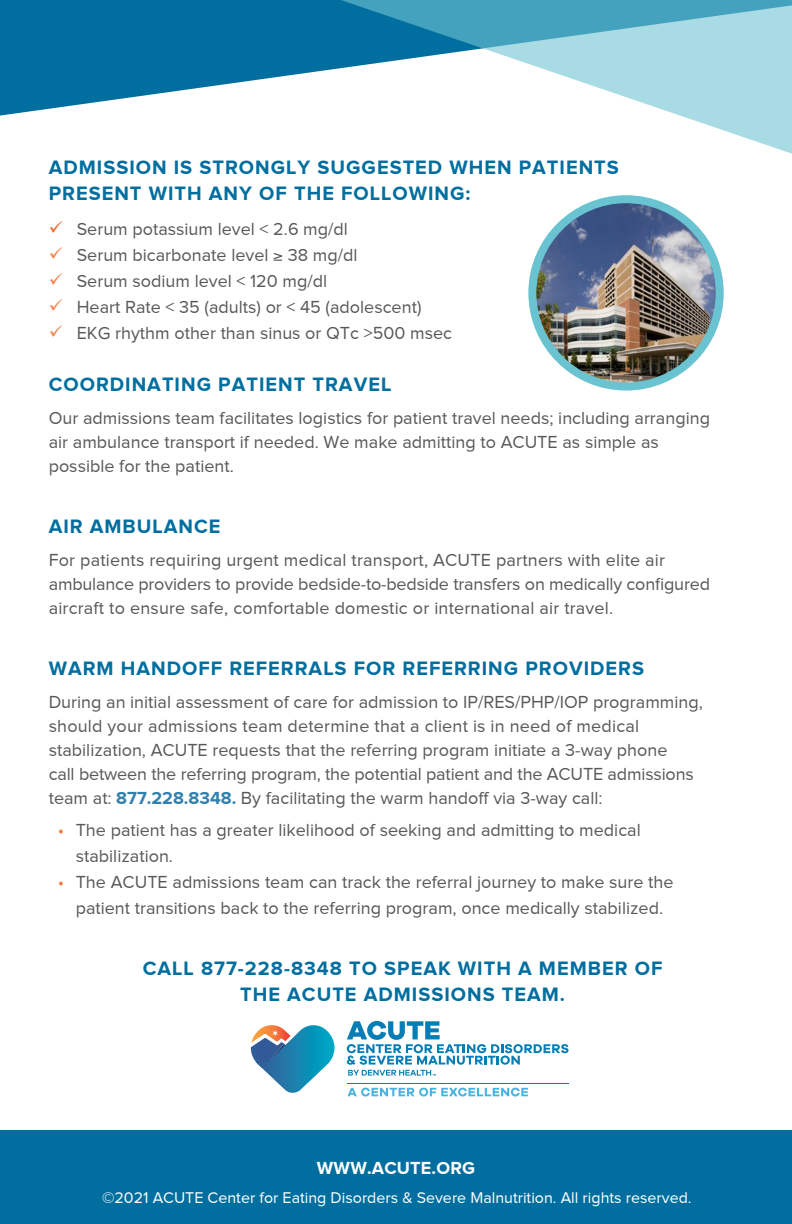
<style>
.page{position:relative;width:792px;height:1224px;background:#fff}
.page>*{position:absolute;margin:0;border:0;box-sizing:border-box;transform-origin:0 0}
.t1{font:700 20px/26px "Proxima Nova";letter-spacing:.05em;color:#006e9f}
.t2{font:18px/24px "Proxima Nova";color:#58595b}
.t3{font:700 18px "Proxima Nova";letter-spacing:.01em;color:#fff}
.t4{font:16px "Proxima Nova";color:#fff}
.s1{color:#f26829}
.s2{color:#f5854d}
.s3{color:#4d4d4f}
.s4{font-weight:700;color:#3081ad}
.s5{color:#f47e43}
</style>
<div class="page">
<svg style="left:0;top:0;width:288px;height:116px;fill:#006e9f"></svg>
<svg style="left:288px;top:0;width:504px;height:154px"></svg>
<svg style="left:250px;top:1025px;width:85px;height:68px"></svg>
<svg style="left:347px;top:1021px;width:222px;height:55px"></svg>
<hr style="left:347px;top:1083px;width:221px;height:1px;background:#057db5">
<svg style="left:348px;top:1088px;width:180px;height:9px"></svg>
<div style="left:0;top:1130px;width:792px;height:94px;background:#006e9f"></div>
<img style="left:532px;top:199px;width:188px;height:188px;border-radius:94px">
<div style="left:528px;top:195px;width:196px;height:196px;border:8px solid #6ac3d0;border-radius:50%"></div>
<p class="t1" style="left:49px;top:154px;width:572px">ADMISSION IS STRONGLY SUGGESTED WHEN PATIENTS<br>PRESENT WITH ANY OF THE FOLLOWING:</p>
<p class="t2" style="left:49px;top:217px;width:301px"><span class="s1">✓</span> Serum potassium level &lt; 2.6 mg/dl</p>
<p class="t2" style="left:49px;top:243px;width:310px"><span class="s2">✓</span> Serum bicarbonate level ≥ 38 mg/dl</p>
<p class="t2" style="left:49px;top:269px;width:280px"><span class="s2">✓</span> Serum sodium level &lt; 120 mg/dl</p>
<p class="t2" style="left:49px;top:295px;width:374px"><span class="s2">✓</span> Heart Rate &lt; 35 (adults) or &lt; 45 (adolescent)</p>
<p class="t2" style="left:49px;top:321px;width:405px"><span class="s2">✓</span> EKG rhythm other than sinus or QTc &gt;500 msec</p>
<p class="t1" style="left:49px;top:371px;width:344px">COORDINATING PATIENT TRAVEL</p>
<p class="t2" style="left:49px;top:406px;width:663px">Our admissions team facilitates logistics for patient travel needs; including arranging air ambulance transport if needed. We make admitting to ACUTE as simple as possible for the patient<span class="s3">.</span></p>
<p class="t1" style="left:49px;top:513px;width:173px">AIR AMBULANCE</p>
<p class="t2" style="left:49px;top:548px;width:663px">For patients requiring urgent medical transport, ACUTE partners with elite air ambulance providers to provide bedside-to-bedside transfers on medically configured aircraft to ensure safe, comfortable domestic or international air travel.</p>
<p class="t1" style="left:49px;top:655px;width:597px">WARM HANDOFF REFERRALS FOR REFERRING PROVIDERS</p>
<p class="t2" style="left:49px;top:690px;width:656px">During an initial assessment of care for admission to IP/RES/PHP/IOP programming, should your admissions team determine that a client is in need of medical stabilization, ACUTE requests that the referring program initiate a 3-way phone<br>call between the referring program, the potential patient and the ACUTE admissions team at: <span class="s4">877.228.8348.</span> By facilitating the warm handoff via 3-way call:</p>
<p class="t2" style="left:76px;top:817px;width:567px;line-height:26px;text-indent:-18px"><span class="s5">•</span> The patient has a greater likelihood of seeking and admitting to medical stabilization.</p>
<p class="t2" style="left:58px;top:869px;width:617px;line-height:26px;text-align:center"><span class="s5">•</span> The ACUTE admissions team can track the referral journey to make sure the patient transitions back to the referring program, once medically stabilized.</p>
<p class="t1" style="left:143px;top:955px;width:521px;text-align:center">CALL 877-228-8348 TO SPEAK WITH A MEMBER OF<br>THE ACUTE ADMISSIONS TEAM.</p>
<p class="t3" style="left:317px;top:1158px;width:160px">WWW.ACUTE.ORG</p>
<p class="t4" style="left:102px;top:1189px;width:591px">©2021 ACUTE Center for Eating Disorders &amp; Severe Malnutrition. All rights reserved.</p>
</div>
